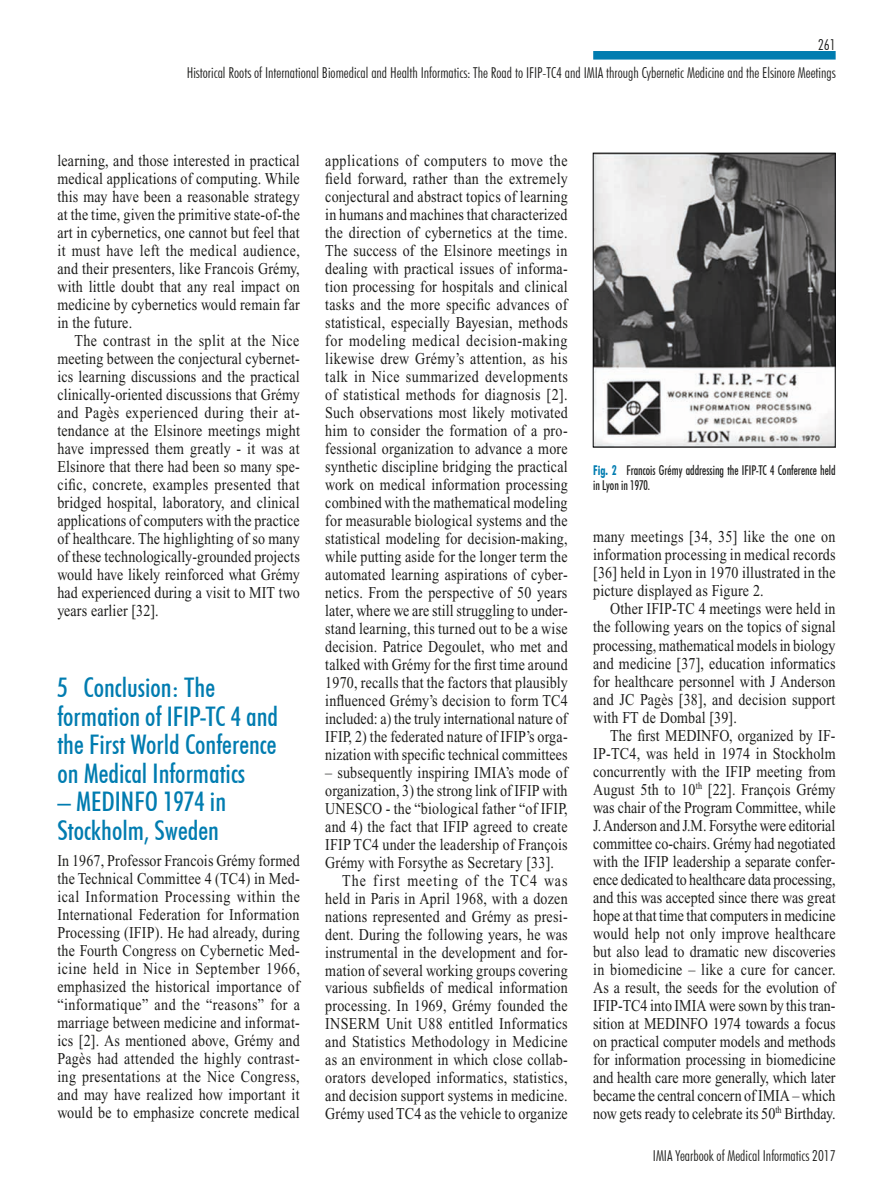
<style>
.page{position:relative;width:893px;height:1191px;background:#fff}
.page>*{position:absolute;margin:0;border:0;box-sizing:border-box;transform-origin:0 0}
.t1{font:500 condensed 27px/28.5px "Futura BT";color:#007cb0}
.t2{font:16.5px/18px "Times";letter-spacing:.015em;color:#1d1d1b;text-align:justify;scale:.85 1}
.t3{font:16.5px "Times";letter-spacing:.065em;color:#1d1d1b;scale:.85 1}
.t4{font:300 condensed 15px/28px "Futura BT";color:#1d1d1b;text-align:right}
.t5{font:500 condensed 13.5px/15px "Futura BT";color:#1d1d1b;scale:.85 1}
.s1{font-weight:700;color:#007cb0}
</style>
<div class="page">
<div style="left:593px;top:51px;width:243px;height:9px;background:#007cb0"></div>
<img style="left:595px;top:155px;width:239px;height:290px">
<div style="left:593px;top:153px;width:243px;height:294px;border:1px solid #020305"></div>
<p class="t4" style="left:187px;top:30px;width:650px">261<br>Historical Roots of International Biomedical and Health Informatics: The Road to IFIP-TC4 and IMIA through Cybernetic Medicine and the Elsinore Meetings</p>
<p class="t2" style="left:57px;top:152px;width:287px">learning, and those interested in practical medical applications of computing. While this may have been a reasonable strategy at the time, given the primitive state-of-the art in cybernetics, one cannot but feel that it must have left the medical audience, and their presenters, like Francois Grémy, with little doubt that any real impact on medicine by cybernetics would remain far in the future.</p>
<p class="t2" style="left:57px;top:332px;width:287px;text-indent:17px">The contrast in the split at the Nice meeting between the conjectural cybernet&shy;ics learning discussions and the practical clinically-oriented discussions that Grémy and Pagès experienced during their at&shy;tendance at the Elsinore meetings might have impressed them greatly - it was at Elsinore that there had been so many spe&shy;cific, concrete, examples presented that bridged hospital, laboratory, and clinical applications of computers with the practice of healthcare. The highlighting of so many of these technologically-grounded projects would have likely reinforced what Grémy had experienced during a visit to MIT two years earlier [32].</p>
<h1 class="t1" style="left:57px;top:673px;width:222px">5 Conclusion: The formation of IFIP-TC 4 and the First World Conference on Medical Informatics</h1>
<h1 class="t1" style="left:57px;top:787px;width:170px">– MEDINFO 1974 in<br>Stockholm, Sweden</h1>
<p class="t2" style="left:57px;top:851px;width:287px">In 1967, Professor Francois Grémy formed the Technical Committee 4 (TC4) in Med&shy;ical Information Processing within the International Federation for Information Processing (IFIP). He had already, during the Fourth Congress on Cybernetic Med&shy;icine held in Nice in September 1966, emphasized the historical importance of “informatique” and the “reasons” for a marriage between medicine and informat&shy;ics [2]. As mentioned above, Grémy and Pagès had attended the highly contrast&shy;ing presentations at the Nice Congress, and may have realized how important it would be to emphasize concrete medical</p>
<p class="t2" style="left:325px;top:152px;width:287px">applications of computers to move the field forward, rather than the extremely conjectural and abstract topics of learning in humans and machines that characterized the direction of cybernetics at the time.<br>The success of the Elsinore meetings in dealing with practical issues of informa&shy;tion processing for hospitals and clinical tasks and the more specific advances of statistical, especially Bayesian, methods for modeling medical decision-making likewise drew Grémy’s attention, as his talk in Nice summarized developments of statistical methods for diagnosis [2].<br>Such observations most likely motivated him to consider the formation of a pro&shy;fessional organization to advance a more synthetic discipline bridging the practical work on medical information processing combined with the mathematical modeling for measurable biological systems and the statistical modeling for decision-making, while putting aside for the longer term the automated learning aspirations of cyber&shy;netics. From the perspective of 50 years later, where we are still struggling to under&shy;stand learning, this turned out to be a wise decision. Patrice Degoulet, who met and talked with Grémy for the first time around 1970, recalls that the factors that plausibly influenced Grémy’s decision to form TC4 included: a) the truly international nature of IFIP, 2) the federated nature of IFIP’s orga&shy;nization with specific technical committees</p>
<p class="t2" style="left:325px;top:764px;width:287px">– subsequently inspiring IMIA’s mode of</p>
<p class="t2" style="left:325px;top:782px;width:287px">organization, 3) the strong link of IFIP with</p>
<p class="t2" style="left:325px;top:800px;width:287px">UNESCO - the “biological father “of IFIP,</p>
<p class="t2" style="left:325px;top:818px;width:287px">and 4) the fact that IFIP agreed to create</p>
<p class="t2" style="left:325px;top:836px;width:287px">IFIP TC4 under the leadership of François</p>
<p class="t2" style="left:325px;top:854px;width:271px">Grémy with Forsythe as Secretary [33].</p>
<p class="t3" style="left:342px;top:872px;width:266px">The first meeting of the TC4 was</p>
<p class="t2" style="left:325px;top:889px;width:287px">held in Paris in April 1968, with a dozen</p>
<p class="t2" style="left:325px;top:907px;width:287px">nations represented and Grémy as presi-</p>
<p class="t2" style="left:325px;top:925px;width:287px">dent. During the following years, he was</p>
<p class="t2" style="left:325px;top:943px;width:287px">instrumental in the development and for-</p>
<p class="t2" style="left:325px;top:961px;width:287px">mation of several working groups covering</p>
<p class="t2" style="left:325px;top:979px;width:287px">various subfields of medical information</p>
<p class="t2" style="left:325px;top:997px;width:287px">processing. In 1969, Grémy founded the</p>
<p class="t2" style="left:325px;top:1014px;width:287px">INSERM Unit U88 entitled Informatics</p>
<p class="t2" style="left:325px;top:1032px;width:287px">and Statistics Methodology in Medicine</p>
<p class="t2" style="left:325px;top:1050px;width:287px">as an environment in which close collab-</p>
<p class="t2" style="left:325px;top:1068px;width:286px">orators developed informatics, statistics,</p>
<p class="t2" style="left:325px;top:1086px;width:287px">and decision support systems in medicine.</p>
<p class="t2" style="left:325px;top:1104px;width:287px">Grémy used TC4 as the vehicle to organize</p>
<p class="t5" style="left:593px;top:463px;width:287px"><span class="s1">Fig. 2</span> Francois Grémy addressing the IFIP-TC 4 Conference held in Lyon in 1970.</p>
<p class="t2" style="left:593px;top:528px;width:287px">many meetings [34, 35] like the one on information processing in medical records [36] held in Lyon in 1970 illustrated in the picture displayed as Figure 2.</p>
<p class="t2" style="left:593px;top:600px;width:287px;text-indent:17px">Other IFIP-TC 4 meetings were held in the following years on the topics of signal processing, mathematical models in biology and medicine [37], education informatics for healthcare personnel with J Anderson and JC Pagès [38], and decision support with FT de Dombal [39].</p>
<p class="t2" style="left:593px;top:726px;width:287px;text-indent:17px">The first MEDINFO, organized by IF-IP-TC4, was held in 1974 in Stockholm concurrently with the IFIP meeting from August 5th to 10<sup>th</sup> [22]. François Grémy was chair of the Program Committee, while J. Anderson and J.M. Forsythe were editorial committee co-chairs. Grémy had negotiated with the IFIP leadership a separate confer&shy;ence dedicated to healthcare data processing, and this was accepted since there was great hope at that time that computers in medicine would help not only improve healthcare but also lead to dramatic new discoveries in biomedicine – like a cure for cancer.<br>As a result, the seeds for the evolution of IFIP-TC4 into IMIA were sown by this tran&shy;sition at MEDINFO 1974 towards a focus on practical computer models and methods for information processing in biomedicine and health care more generally, which later became the central concern of IMIA – which now gets ready to celebrate its 50<sup>th</sup> Birthday.</p>
<p class="t4" style="left:653px;top:1141px;width:184px">IMIA Yearbook of Medical Informatics 2017</p>
</div>
